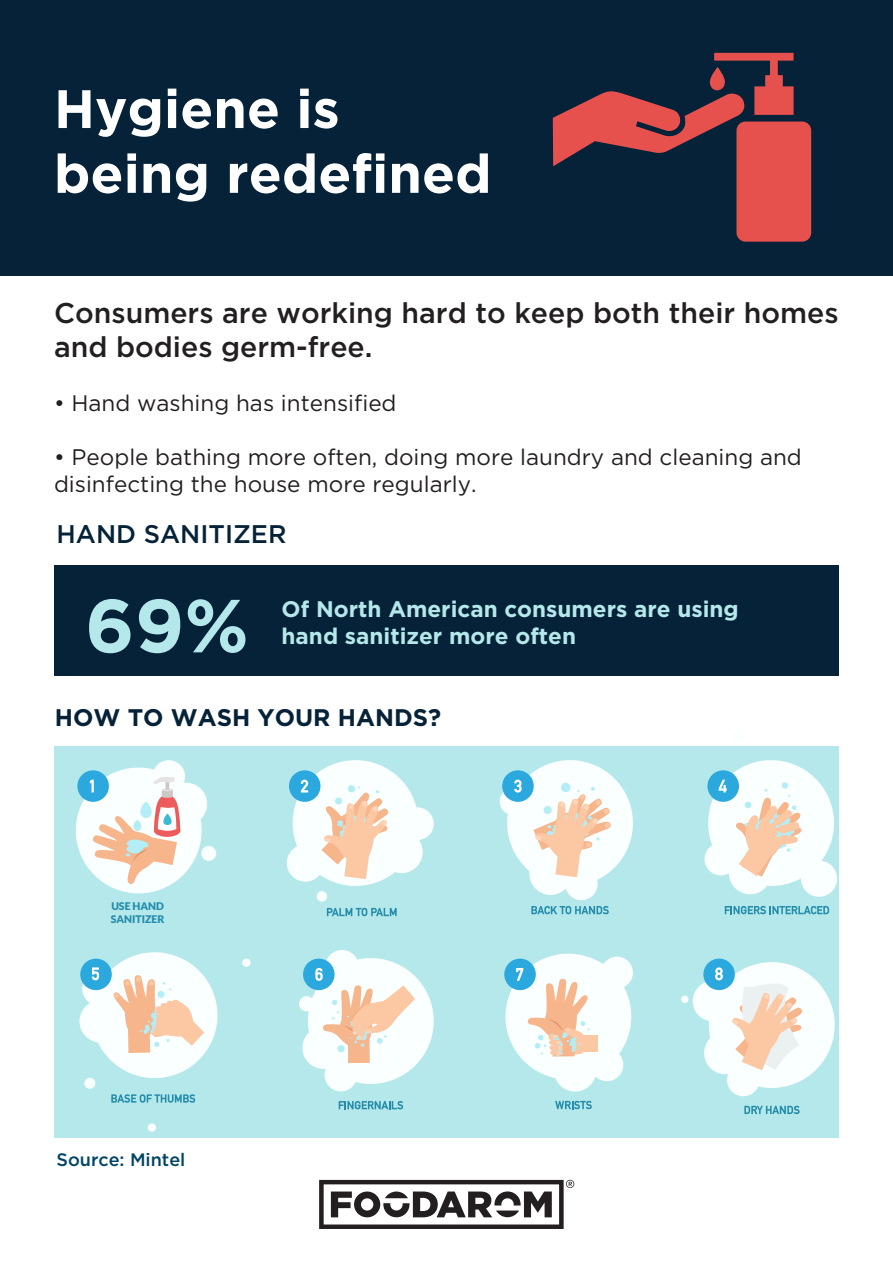
<style>
.page{position:relative;width:893px;height:1263px;background:#fff}
.page>*{position:absolute;margin:0;border:0;box-sizing:border-box;transform-origin:0 0}
.t1{font:700 75px "Gotham";color:#b5e8eb}
.t2{font:700 54px/64.8px "Gotham";color:#fff}
.t3{font:500 28.5px/34.2px "Gotham";color:#231f20}
.t4{font:500 25.5px "Gotham";color:#052238}
.t5{font:700 24px "Gotham";color:#052238}
.t6{font:22.5px/27px "Gotham";color:#231f20}
.t7{font:700 22.5px/27px "Gotham";color:#b5e8eb}
.t8{font:500 18px "Gotham";color:#014564}
.t9{font:900 10.5px/12.6px "Lato";color:#248cab}
</style>
<div class="page">
<div style="left:54px;top:745px;width:785px;height:392px;background:#b5e8eb"></div>
<div style="left:0;top:0;width:893px;height:275px;background:#052238"></div>
<div style="left:736px;top:122px;width:75px;height:120px;background:#e6504d;border-radius:9px"></div>
<svg style="left:553px;top:53px;width:241px;height:113px"></svg>
<svg style="left:319px;top:1180px;width:255px;height:49px"></svg>
<div style="left:54px;top:566px;width:785px;height:110px;background:#052238"></div>
<div style="left:201px;top:846px;width:15px;height:15px;background:#faffff;border-radius:50%"></div>
<svg style="left:75px;top:760px;width:133px;height:134px"></svg>
<div style="left:733px;top:728px;width:14px;height:14px;background:#faffff;border-radius:50%"></div>
<svg style="left:704px;top:760px;width:134px;height:137px"></svg>
<div style="left:242px;top:958px;width:9px;height:9px;background:#faffff;border-radius:50%"></div>
<div style="left:148px;top:1123px;width:8px;height:9px;background:#faffff;border-radius:50%"></div>
<div style="left:317px;top:891px;width:10px;height:11px;background:#faffff;border-radius:50%"></div>
<svg style="left:287px;top:760px;width:147px;height:126px"></svg>
<svg style="left:327px;top:908px;width:70px;height:8px"></svg>
<div style="left:681px;top:996px;width:7px;height:7px;background:#faffff;border-radius:50%"></div>
<svg style="left:744px;top:1106px;width:56px;height:8px"></svg>
<svg style="left:500px;top:760px;width:133px;height:154px"></svg>
<svg style="left:299px;top:950px;width:135px;height:142px"></svg>
<svg style="left:339px;top:1101px;width:64px;height:8px"></svg>
<svg style="left:505px;top:954px;width:128px;height:137px"></svg>
<svg style="left:555px;top:1101px;width:37px;height:8px"></svg>
<div style="left:84px;top:1078px;width:11px;height:11px;background:#faffff;border-radius:50%"></div>
<svg style="left:79px;top:952px;width:139px;height:131px"></svg>
<svg style="left:111px;top:1094px;width:84px;height:9px"></svg>
<svg style="left:725px;top:906px;width:104px;height:8px"></svg>
<svg style="left:693px;top:958px;width:142px;height:139px"></svg>
<p class="t2" style="left:54px;top:75px;width:439px">Hygiene is being redefined</p>
<p class="t3" style="left:54px;top:295px;width:786px">Consumers are working hard to keep both their homes and bodies germ-free.</p>
<p class="t6" style="left:54px;top:389px;width:344px">• Hand washing has intensified</p>
<p class="t6" style="left:54px;top:443px;width:749px">• People bathing more often, doing more laundry and cleaning and disinfecting the house more regularly.</p>
<p class="t4" style="left:57px;top:520px;width:231px">HAND SANITIZER</p>
<p class="t1" style="left:85px;top:582px;width:165px">69%</p>
<p class="t7" style="left:282px;top:595px;width:459px">Of North American consumers are using hand sanitizer more often</p>
<p class="t5" style="left:55px;top:703px;width:388px">HOW TO WASH YOUR HANDS?</p>
<p class="t9" style="left:111px;top:899px;width:55px">USE HAND<br>SANITIZER</p>
<p class="t8" style="left:57px;top:1150px;width:130px">Source: Mintel</p>
</div>
